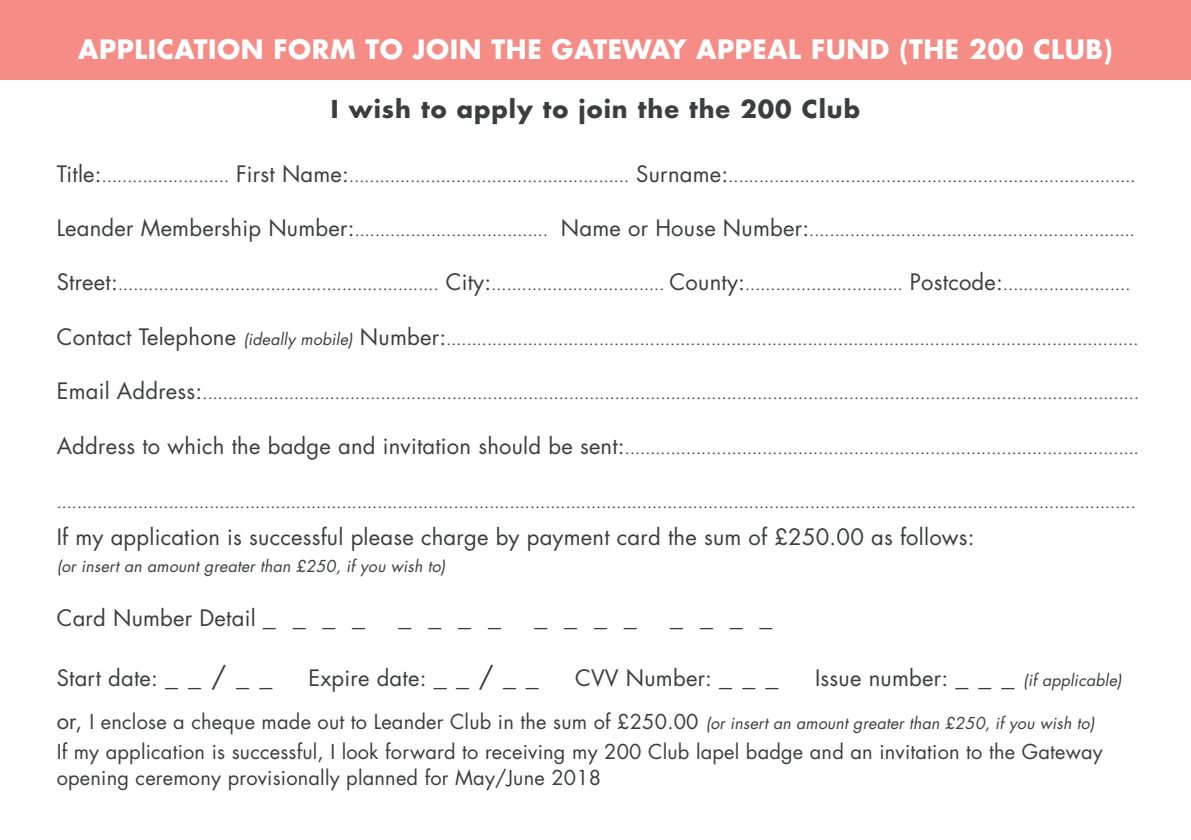
<style>
.page{position:relative;width:1191px;height:840px;background:#fff}
.page>*{position:absolute;margin:0;border:0;box-sizing:border-box;transform-origin:0 0}
.t1{font:700 26px "Futura";letter-spacing:.02em;color:#fff}
.t2{font:26px "Futura";color:#3b3d3e}
.t3{font:700 24px "Futura";letter-spacing:.04em;color:#3b3d3e}
.t4{font:22px "Futura";letter-spacing:.01em;color:#3b3d3e}
.t5{font:20px/26px "Futura";letter-spacing:.01em;color:#3b3d3e}
.t6{font:16px "Futura";color:#3b3d3e}
.t7{font:italic 16px "Futura";letter-spacing:.01em;color:#3b3d3e}
.s1{font-size:22px}
.s2{font-style:italic}
.s3{font-size:26px}
.s4{font-style:normal;font-size:22px}
.s5{font-style:normal;font-size:26px}
.s6{font-style:italic;font-size:16px}
</style>
<div class="page">
<div style="left:0;top:0;width:1191px;height:79px;background:#f58c86"></div>
<p class="t1" style="left:78px;top:31px;width:1036px">APPLICATION FORM TO JOIN THE GATEWAY APPEAL FUND (THE 200 CLUB)</p>
<p class="t3" style="left:331px;top:93px;width:530px">I wish to apply to join the the 200 Club</p>
<p class="t6" style="left:57px;top:165px;width:1080px"><span class="s1">Title:</span>......................... <span class="s1">First Name:</span>....................................................... <span class="s1">Surname:</span>................................................................................</p>
<p class="t6" style="left:57px;top:220px;width:1079px"><span class="s1">Leander Membership Number:</span>...................................... <span class="s1">Name or House Number:</span>................................................................</p>
<p class="t6" style="left:57px;top:274px;width:1075px"><span class="s1">Street:</span>............................................................... <span class="s1">City:</span>.................................. <span class="s1">County:</span>............................... <span class="s1">Postcode:</span>.........................</p>
<p class="t6" style="left:57px;top:328px;width:1083px"><span class="s1">Contact Telephone</span> <span class="s2">(ideally mobile)</span> <span class="s1">Number:</span>........................................................................................................................................</p>
<p class="t6" style="left:57px;top:383px;width:1083px"><span class="s1">Email Address:</span>........................................................................................................................................................................................</p>
<p class="t6" style="left:57px;top:437px;width:1083px"><span class="s1">Address to which the badge and invitation should be sent:</span>.....................................................................................................</p>
<p class="t6" style="left:57px;top:491px;width:1080px">....................................................................................................................................................................................................................</p>
<p class="t4" style="left:57px;top:523px;width:919px">If my application is successful please charge by payment card the sum of £250.00 as follows:</p>
<p class="t7" style="left:57px;top:555px;width:390px">(or insert an amount greater than £250, if you wish to)</p>
<p class="t4" style="left:57px;top:603px;width:310px">Card Number Detail <span class="s3">_ _ _ _</span></p>
<p class="t2" style="left:399px;top:599px;width:104px">_ _ _ _</p>
<p class="t2" style="left:534px;top:599px;width:104px">_ _ _ _</p>
<p class="t2" style="left:670px;top:599px;width:104px">_ _ _ _</p>
<p class="t4" style="left:57px;top:663px;width:217px">Start date: <span class="s3">_ _ / _ _</span></p>
<p class="t4" style="left:308px;top:663px;width:232px">Expire date: <span class="s3">_ _ / _ _</span></p>
<p class="t4" style="left:575px;top:663px;width:205px">CVV Number: <span class="s3">_ _ _</span></p>
<p class="t7" style="left:815px;top:669px;width:308px"><span class="s4">Issue number:</span> <span class="s5">_ _ _</span> (if applicable)</p>
<p class="t5" style="left:57px;top:708px;width:1039px"><span class="s1">or,</span> I enclose a cheque made out to Leander Club in the sum of £250.00 <span class="s6">(or insert an amount greater than £250, if you wish to)</span></p>
<p class="t5" style="left:57px;top:738px;width:1047px">If my application is successful, I look forward to receiving my 200 Club lapel badge and an invitation to the Gateway opening ceremony provisionally planned for May/June 2018</p>
</div>
